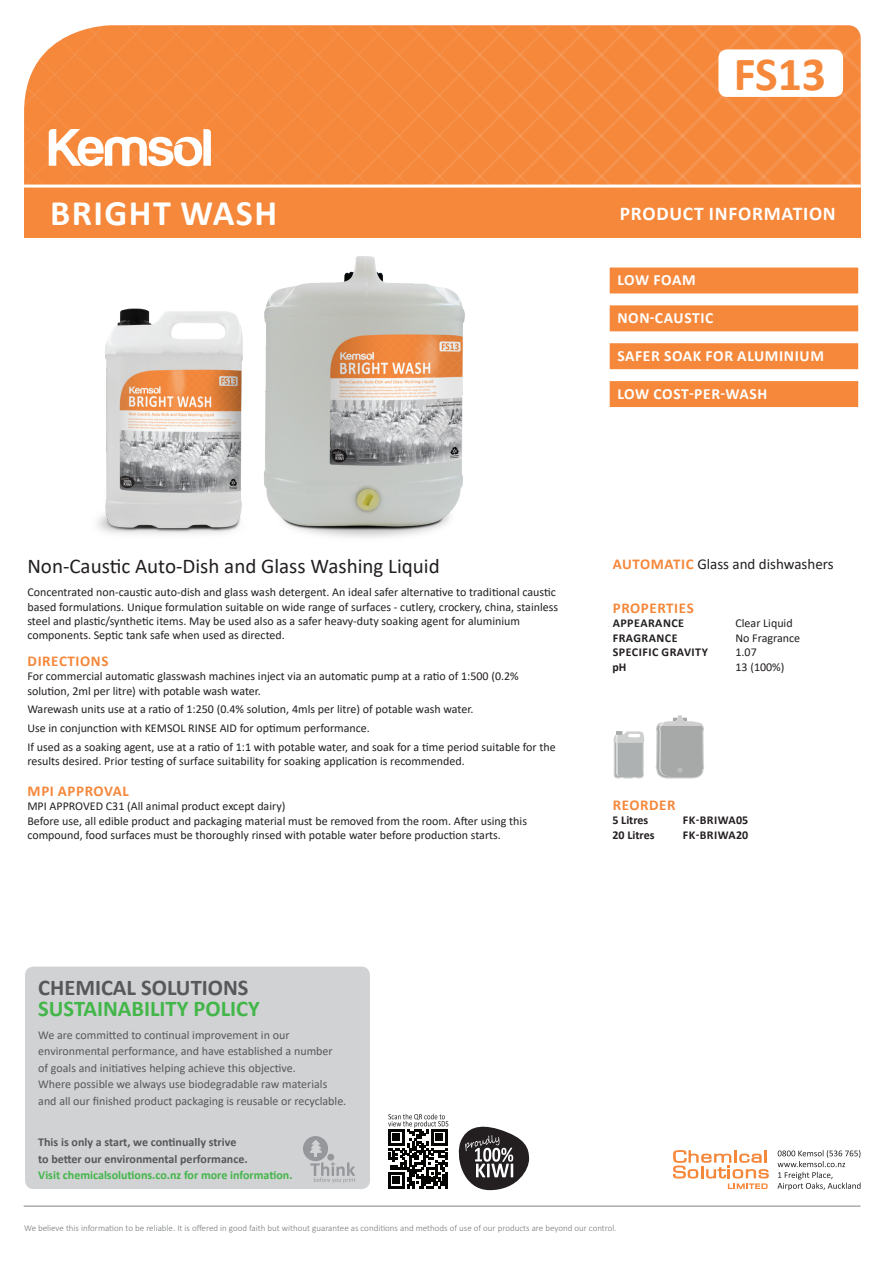
<style>
.page{position:relative;width:893px;height:1263px;background:#fff}
.page>*{position:absolute;margin:0;border:0;box-sizing:border-box;transform-origin:0 0}
.t1{font:700 47.85px "Calibri";color:#f5883b}
.t2{font:700 36px "Calibri";letter-spacing:.04em;color:#fff}
.t3{font:700 22.5px "Calibri";color:#42b649}
.t4{font:700 22.5px "Calibri";color:#57585a}
.t5{font:21px "Calibri";color:#231f20}
.t6{font:700 19.5px "Calibri";letter-spacing:.04em;color:#fff}
.t7{font:700 15.6px "Calibri";letter-spacing:.04em;color:#fff}
.t8{font:700 15px "Calibri";letter-spacing:.04em;color:#f5883b}
.t9{font:15px "Calibri";color:#231f20}
.t10{font:12px/14.4px "Calibri";color:#231f20}
.t11{font:12px/16.5px "Calibri";color:#57585a}
.t12{font:700 12px/16.5px "Calibri";color:#57585a}
.t13{font:700 12px "Calibri";letter-spacing:.04em;color:#231f20}
.t14{font:700 12px "Calibri";color:#42b649}
.t15{font:700 12px "Calibri";color:#231f20}
.t16{font:300 9px "Calibri";color:#76787b}
.s1{font-weight:700;color:#f5883b}
</style>
<div class="page">
<hr style="left:24px;top:1206px;width:836px;height:1px;background:#808285">
<svg style="left:777px;top:1150px;width:83px;height:40px"></svg>
<img style="left:97px;top:308px;width:103px;height:226px">
<img style="left:200px;top:237px;width:319px;height:301px">
<div style="left:24px;top:187px;width:837px;height:50px;background:#f5883b"></div>
<svg style="left:24px;top:25px;width:837px;height:160px;background:#f58e44"></svg>
<hr style="left:24px;top:185px;width:837px;height:3px;background:#fff">
<div style="left:718px;top:49px;width:125px;height:48px;background:#fff;border-radius:9px"></div>
<svg style="left:673px;top:1150px;width:96px;height:39px"></svg>
<div style="left:610px;top:267px;width:248px;height:26px;background:#f5883b"></div>
<div style="left:610px;top:305px;width:248px;height:26px;background:#f5883b"></div>
<div style="left:610px;top:343px;width:248px;height:26px;background:#f5883b"></div>
<div style="left:610px;top:381px;width:248px;height:26px;background:#f5883b"></div>
<svg style="left:458px;top:1126px;width:71px;height:64px"></svg>
<svg style="left:388px;top:1114px;width:60px;height:74px"></svg>
<hr style="left:445px;top:1172px;width:3px;height:16px;background:#040503">
<svg style="left:613px;top:731px;width:32px;height:47px;background:#bfc2c2"></svg>
<svg style="left:656px;top:715px;width:48px;height:63px;background:#b7b8b8"></svg>
<div style="left:25px;top:966px;width:345px;height:223px;background:#d1d2d4;border-radius:9px"></div>
<div style="left:303px;top:1136px;width:25px;height:25px;background:#95979a;border-radius:50%"></div>
<svg style="left:309px;top:1140px;width:46px;height:43px"></svg>
<h2 class="t2" style="left:50px;top:188px;width:228px">BRIGHT WASH</h2>
<h1 class="t1" style="left:734px;top:40px;width:94px">FS13</h1>
<h3 class="t6" style="left:620px;top:199px;width:218px">PRODUCT INFORMATION</h3>
<h3 class="t7" style="left:617px;top:269px;width:80px">LOW FOAM</h3>
<h3 class="t7" style="left:617px;top:307px;width:98px">NON-CAUSTIC</h3>
<h3 class="t7" style="left:617px;top:345px;width:208px">SAFER SOAK FOR ALUMINIUM</h3>
<h3 class="t7" style="left:617px;top:383px;width:151px">LOW COST-PER-WASH</h3>
<h3 class="t5" style="left:27px;top:552px;width:414px">Non-Caustic Auto-Dish and Glass Washing Liquid</h3>
<p class="t9" style="left:613px;top:553px;width:222px"><span class="s1">AUTOMATIC</span> Glass and dishwashers</p>
<p class="t10" style="left:27px;top:585px;width:532px">Concentrated non-caustic auto-dish and glass wash detergent. An ideal safer alternative to traditional caustic based formulations. Unique formulation suitable on wide range of surfaces - cutlery, crockery, china, stainless steel and plastic/synthetic items. May be used also as a safer heavy-duty soaking agent for aluminium components. Septic tank safe when used as directed.</p>
<p class="t8" style="left:28px;top:650px;width:82px">DIRECTIONS</p>
<p class="t10" style="left:27px;top:669px;width:493px">For commercial automatic glasswash machines inject via an automatic pump at a ratio of 1:500 (0.2% solution, 2ml per litre) with potable wash water.</p>
<p class="t10" style="left:27px;top:700px;width:530px;line-height:18.6px">Warewash units use at a ratio of 1:250 (0.4% solution, 4mls per litre) of potable wash water.<br>Use in conjunction with KEMSOL RINSE AID for optimum performance.<br>If used as a soaking agent, use at a ratio of 1:1 with potable water, and soak for a time period suitable for the</p>
<p class="t10" style="left:27px;top:753px;width:439px">results desired. Prior testing of surface suitability for soaking application is recommended.</p>
<p class="t8" style="left:28px;top:780px;width:103px">MPI APPROVAL</p>
<p class="t10" style="left:27px;top:799px;width:501px">MPI APPROVED C31 (All animal product except dairy)<br>Before use, all edible product and packaging material must be removed from the room. After using this compound, food surfaces must be thoroughly rinsed with potable water before production starts.</p>
<p class="t8" style="left:613px;top:597px;width:82px">PROPERTIES</p>
<p class="t13" style="left:613px;top:615px;width:73px">APPEARANCE</p>
<p class="t10" style="left:735px;top:616px;width:59px">Clear Liquid</p>
<p class="t13" style="left:613px;top:629px;width:66px">FRAGRANCE</p>
<p class="t10" style="left:735px;top:630px;width:66px">No Fragrance</p>
<p class="t13" style="left:613px;top:644px;width:97px">SPECIFIC GRAVITY</p>
<p class="t10" style="left:735px;top:645px;width:23px">1.07</p>
<p class="t13" style="left:612px;top:658px;width:16px">pH</p>
<p class="t10" style="left:735px;top:659px;width:50px">13 (100%)</p>
<p class="t8" style="left:613px;top:794px;width:64px">REORDER</p>
<p class="t13" style="left:612px;top:812px;width:37px">5 Litres</p>
<p class="t13" style="left:683px;top:812px;width:67px">FK-BRIWA05</p>
<p class="t15" style="left:612px;top:826px;width:44px">20 Litres</p>
<p class="t13" style="left:683px;top:826px;width:67px">FK-BRIWA20</p>
<h3 class="t4" style="left:38px;top:971px;width:212px">CHEMICAL SOLUTIONS</h3>
<h3 class="t3" style="left:38px;top:992px;width:223px">SUSTAINABILITY POLICY</h3>
<p class="t11" style="left:38px;top:1026px;width:310px">We are committed to continual improvement in our environmental performance, and have established a number<br>of goals and initiatives helping achieve this objective.<br>Where possible we always use biodegradable raw materials and all our finished product packaging is reusable or recyclable.</p>
<p class="t12" style="left:38px;top:1134px;width:211px">This is only a start, we continually strive to better our environmental performance.</p>
<p class="t14" style="left:38px;top:1167px;width:256px">Visit chemicalsolutions.co.nz for more information.</p>
<p class="t16" style="left:24px;top:1222px;width:594px">We believe this information to be reliable. It is offered in good faith but without guarantee as conditions and methods of use of our products are beyond our control.</p>
</div>
